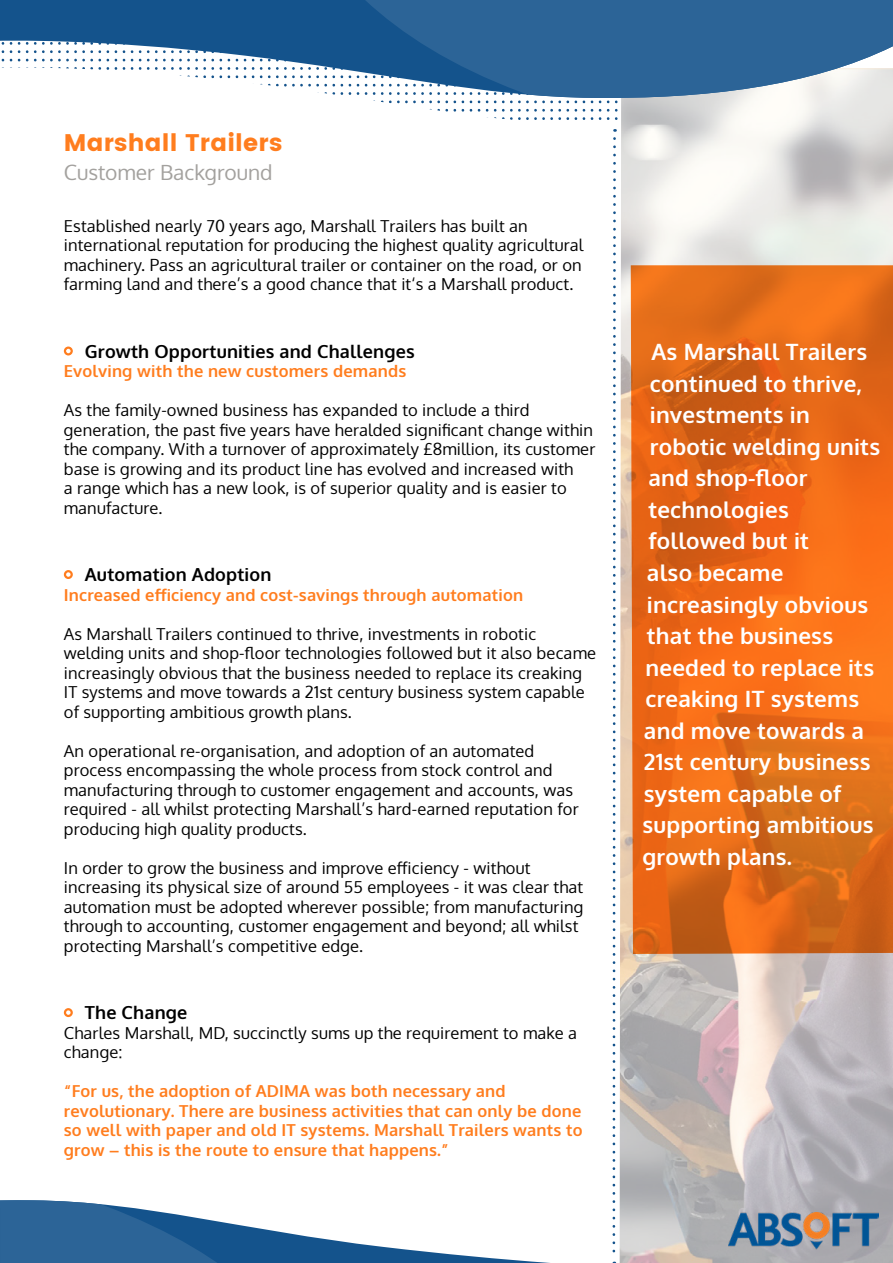
<style>
.page{position:relative;width:893px;height:1263px;background:#fff}
.page>*{position:absolute;margin:0;border:0;box-sizing:border-box;transform-origin:0 0}
.t1{font:24px "Poppins";letter-spacing:.01em;color:#ff7d1e}
.t2{font:700 22.5px "Oxygen";letter-spacing:.01em;color:#fff}
.t3{font:21px "Oxygen";color:#a3a19e}
.t4{font:700 18px "Oxygen";letter-spacing:.01em;color:#000}
.t5{font:16.5px/19.5px "Oxygen";letter-spacing:.01em;color:#000}
.t6{font:700 16.5px/19.5px "Oxygen";letter-spacing:.01em;color:#ff7d1e}
</style>
<div class="page">
<svg style="left:478px;top:100px;width:2px;height:12px"></svg>
<svg style="left:462px;top:100px;width:2px;height:12px"></svg>
<svg style="left:494px;top:100px;width:2px;height:19px"></svg>
<svg style="left:486px;top:100px;width:2px;height:18px"></svg>
<svg style="left:470px;top:100px;width:2px;height:12px"></svg>
<svg style="left:381px;top:100px;width:75px;height:12px"></svg>
<svg style="left:502px;top:100px;width:75px;height:20px"></svg>
<img style="left:690px;top:99px;width:203px;height:1164px">
<svg style="left:0;top:0;width:264px;height:85px;fill:#14538c"></svg>
<svg style="left:264px;top:0;width:629px;height:99px;background:#4d7ca6"></svg>
<svg style="left:64px;top:346px;width:9px;height:9px"></svg>
<svg style="left:64px;top:570px;width:9px;height:9px"></svg>
<svg style="left:64px;top:1008px;width:9px;height:9px"></svg>
<svg style="left:0;top:1200px;width:550px;height:63px"></svg>
<img style="left:729px;top:1212px;width:149px;height:37px">
<svg style="left:583px;top:0;width:107px;height:1263px"></svg>
<svg style="left:631px;top:265px;width:262px;height:689px;background:#e66918"></svg>
<h1 class="t1" style="left:64px;top:129px;width:220px">Marshall Trailers</h1>
<p class="t3" style="left:64px;top:158px;width:210px">Customer Background</p>
<p class="t5" style="left:64px;top:216px;width:521px">Established nearly 70 years ago, Marshall Trailers has built an international reputation for producing the highest quality agricultural machinery. Pass an agricultural trailer or container on the road, or on farming land and there’s a good chance that it‘s a Marshall product.</p>
<p class="t4" style="left:85px;top:340px;width:331px">Growth Opportunities and Challenges</p>
<p class="t6" style="left:64px;top:362px;width:344px">Evolving with the new customers demands</p>
<p class="t5" style="left:64px;top:401px;width:533px">As the family-owned business has expanded to include a third generation, the past five years have heralded significant change within the company. With a turnover of approximately £8million, its customer base is growing and its product line has evolved and increased with<br>a range which has a new look, is of superior quality and is easier to manufacture.</p>
<p class="t4" style="left:85px;top:563px;width:188px">Automation Adoption</p>
<p class="t6" style="left:64px;top:585px;width:461px">Increased efficiency and cost-savings through automation</p>
<p class="t5" style="left:64px;top:624px;width:534px">As Marshall Trailers continued to thrive, investments in robotic welding units and shop-floor technologies followed but it also became increasingly obvious that the business needed to replace its creaking IT systems and move towards a 21st century business system capable of supporting ambitious growth plans.</p>
<p class="t5" style="left:64px;top:741px;width:516px">An operational re-organisation, and adoption of an automated process encompassing the whole process from stock control and manufacturing through to customer engagement and accounts, was required - all whilst protecting Marshall’s hard-earned reputation for producing high quality products.</p>
<p class="t5" style="left:64px;top:858px;width:521px">In order to grow the business and improve efficiency - without increasing its physical size of around 55 employees - it was clear that automation must be adopted wherever possible; from manufacturing through to accounting, customer engagement and beyond; all whilst protecting Marshall’s competitive edge.</p>
<p class="t4" style="left:85px;top:1001px;width:104px">The Change</p>
<p class="t5" style="left:64px;top:1023px;width:515px">Charles Marshall, MD, succinctly sums up the requirement to make a change:</p>
<p class="t6" style="left:64px;top:1082px;width:520px">“For us, the adoption of ADIMA was both necessary and revolutionary. There are business activities that can only be done so well with paper and old IT systems. Marshall Trailers wants to grow – this is the route to ensure that happens.”</p>
<h2 class="t2" style="left:651px;top:338px;width:217px">As Marshall Trailers</h2>
<h2 class="t2" style="left:650px;top:370px;width:214px">continued to thrive,</h2>
<h2 class="t2" style="left:650px;top:401px;width:161px">investments in</h2>
<h2 class="t2" style="left:650px;top:433px;width:232px">robotic welding units</h2>
<h2 class="t2" style="left:648px;top:464px;width:161px">and shop-floor</h2>
<h2 class="t2" style="left:648px;top:496px;width:142px">technologies</h2>
<h2 class="t2" style="left:648px;top:527px;width:162px">followed but it</h2>
<h2 class="t2" style="left:647px;top:559px;width:138px">also became</h2>
<h2 class="t2" style="left:647px;top:590px;width:223px">increasingly obvious</h2>
<h2 class="t2" style="left:647px;top:622px;width:188px">that the business</h2>
<h2 class="t2" style="left:645px;top:653px;width:230px">needed to replace its</h2>
<h2 class="t2" style="left:645px;top:685px;width:215px">creaking IT systems</h2>
<h2 class="t2" style="left:644px;top:716px;width:222px">and move towards a</h2>
<h2 class="t2" style="left:644px;top:748px;width:228px">21st century business</h2>
<h2 class="t2" style="left:644px;top:779px;width:199px">system capable of</h2>
<h2 class="t2" style="left:642px;top:811px;width:233px">supporting ambitious</h2>
<h2 class="t2" style="left:642px;top:842px;width:151px">growth plans.</h2>
</div>
